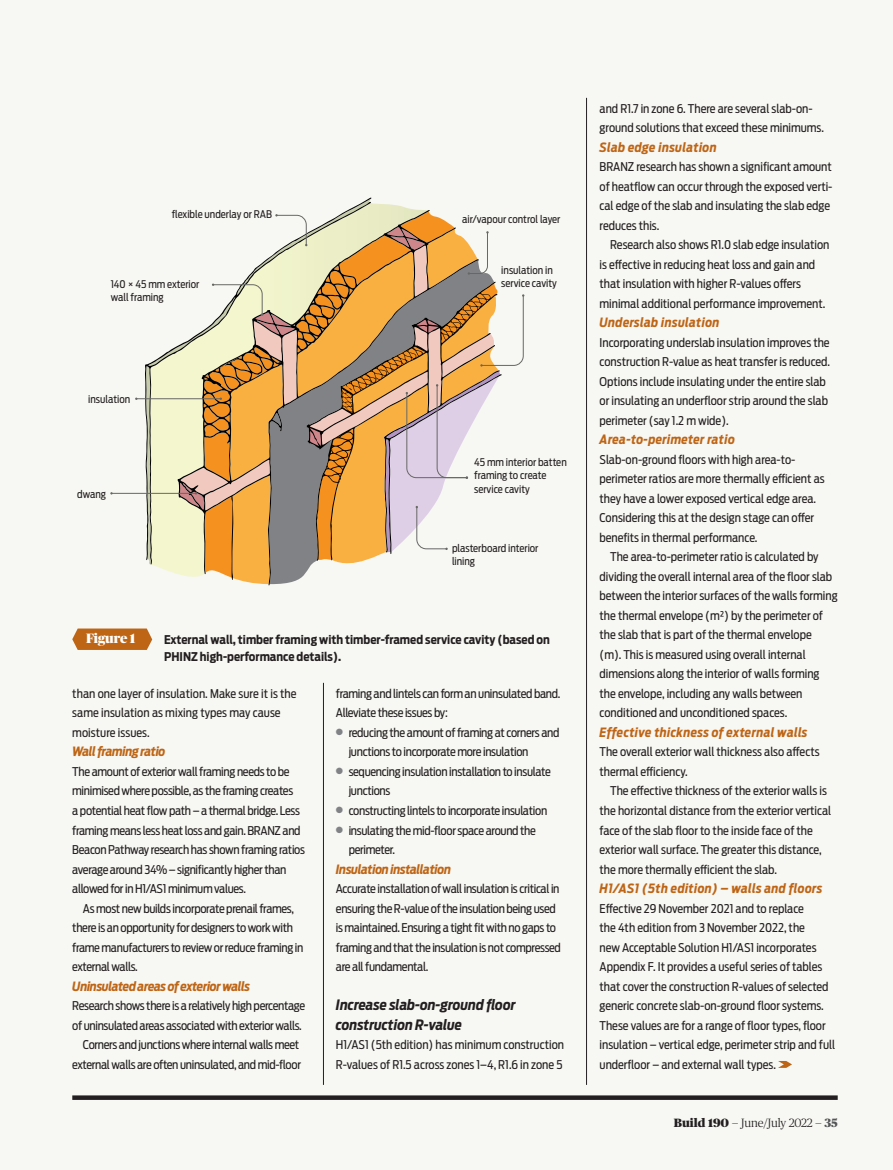
<style>
.page{position:relative;width:893px;height:1170px;background:#fff}
.page>*{position:absolute;margin:0;border:0;box-sizing:border-box;transform-origin:0 0}
.Right_stuff_-_Subhea{font:italic 700 14.25px/19.5px "Antenna Cond";color:#231f20}
.t1{font:900 13.5px "Publico Banner";color:#fff}
.Right_Stuff___Subhea{font:italic 700 12.75px "Antenna Cond";letter-spacing:.015em;color:#be6515}
.Right_Stuff___Subhea-2{font:italic 700 12.75px "Antenna Cond";letter-spacing:-.025em;color:#be6515}
.Right_Stuff___First{font:12px/19.5px "Antenna Cond";letter-spacing:-.015em;color:#231f20}
.Right_Stuff___Indent{font:12px/19.5px "Antenna Cond";color:#231f20}
.Right_Stuff___Indent-2{font:12px/19.5px "Antenna Cond";letter-spacing:-.025em;color:#231f20}
.Right_Stuff___Subhea-3{font:12px/19.5px "Antenna Cond";color:#231f20}
.Right_Stuff___Subhea-4{font:12px/19.5px "Antenna Cond";letter-spacing:-.02em;color:#231f20}
.Right_Stuff___Captio{font:700 12px/16.5px "Antenna Cond";color:#231f20}
.t2{font:300 12px "Publico Headline";color:#231f20}
.Right_Stuff___Annota{font:10.5px/13.5px "Antenna Cond";color:#231f20}
.s1{font-family:"Publico Text";font-weight:700;font-size:9px;color:#808285}
.s2{font-weight:900}
.s3{font-weight:900;color:#545557}
</style>
<div class="page">
<div style="left:0;top:0;width:893px;height:1169px;background:#f7f7f3"></div>
<hr style="left:323px;top:682px;width:1px;height:402px;background:#231f20">
<hr style="left:586px;top:98px;width:1px;height:986px;background:#231f20">
<svg style="left:72px;top:1095px;width:766px;height:4px;fill:#231f20"></svg>
<svg style="left:778px;top:1061px;width:14px;height:6px"></svg>
<svg style="left:72px;top:628px;width:80px;height:22px"></svg>
<hr style="left:136px;top:398px;width:85px;height:1px;background:#676865">
<hr style="left:111px;top:493px;width:85px;height:1px;background:#676865">
<svg style="left:146px;top:199px;width:378px;height:385px"></svg>
<p class="Right_Stuff___Annota" style="left:172px;top:208px;width:102px">flexible underlay or RAB</p>
<p class="Right_Stuff___Annota" style="left:111px;top:277px;width:90px">140 × 45 mm exterior wall framing</p>
<p class="Right_Stuff___Annota" style="left:88px;top:392px;width:44px">insulation</p>
<p class="Right_Stuff___Annota" style="left:77px;top:487px;width:30px">dwang</p>
<p class="Right_Stuff___Annota" style="left:462px;top:212px;width:100px">air/vapour control layer</p>
<p class="Right_Stuff___Annota" style="left:501px;top:263px;width:57px">insulation in service cavity</p>
<p class="Right_Stuff___Annota" style="left:474px;top:455px;width:94px">45 mm interior batten framing to create service cavity</p>
<p class="Right_Stuff___Annota" style="left:452px;top:541px;width:88px">plasterboard interior lining</p>
<p class="t1" style="left:86px;top:629px;width:51px">Figure 1</p>
<p class="Right_Stuff___Captio" style="left:164px;top:631px;width:387px">External wall, timber framing with timber-framed service cavity (based on<br>PHINZ high-performance details).</p>
<p class="Right_Stuff___Indent" style="left:72px;top:683px;width:226px">than one layer of insulation. Make sure it is the same insulation as mixing types may cause moisture issues.</p>
<p class="Right_Stuff___Subhea-2" style="left:72px;top:744px;width:95px">Wall framing ratio</p>
<p class="Right_Stuff___First" style="left:72px;top:761px;width:234px">The amount of exterior wall framing needs to be minimised where possible, as the framing creates<br>a potential heat flow path – a thermal bridge. Less framing means less heat loss and gain. BRANZ and Beacon Pathway research has shown framing ratios average around 34% – significantly higher than allowed for in H1/AS1 minimum values.</p>
<p class="Right_Stuff___Indent-2" style="left:72px;top:898px;width:233px;text-indent:11px">As most new builds incorporate prenail frames, there is an opportunity for designers to work with frame manufacturers to review or reduce framing in external walls.</p>
<p class="Right_Stuff___Subhea-2" style="left:72px;top:978px;width:179px">Uninsulated areas of exterior walls</p>
<p class="Right_Stuff___First" style="left:72px;top:995px;width:234px">Research shows there is a relatively high percentage of uninsulated areas associated with exterior walls.</p>
<p class="Right_Stuff___Indent-2" style="left:72px;top:1034px;width:230px;text-align:right">Corners and junctions where internal walls meet external walls are often uninsulated, and mid-floor</p>
<p class="Right_Stuff___Indent-2" style="left:336px;top:683px;width:226px">framing and lintels can form an uninsulated band.<br>Alleviate these issues by:</p>
<p class="Right_Stuff___First" style="left:349px;top:722px;width:212px;text-indent:-13px"><span class="s1">●</span> reducing the amount of framing at corners and junctions to incorporate more insulation</p>
<p class="Right_Stuff___First" style="left:349px;top:761px;width:204px;text-indent:-13px"><span class="s1">●</span> sequencing insulation installation to insulate junctions</p>
<p class="Right_Stuff___First" style="left:336px;top:800px;width:213px"><span class="s1">●</span> constructing lintels to incorporate insulation</p>
<p class="Right_Stuff___First" style="left:349px;top:820px;width:189px;text-indent:-13px"><span class="s1">●</span> insulating the mid-floor space around the perimeter.</p>
<p class="Right_Stuff___Subhea-2" style="left:336px;top:861px;width:117px">Insulation installation</p>
<p class="Right_Stuff___Subhea-4" style="left:336px;top:878px;width:226px">Accurate installation of wall insulation is critical in ensuring the R-value of the insulation being used is maintained. Ensuring a tight fit with no gaps to framing and that the insulation is not compressed are all fundamental.</p>
<p class="Right_stuff_-_Subhea" style="left:336px;top:995px;width:181px">Increase slab-on-ground floor construction R-value</p>
<p class="Right_Stuff___First" style="left:336px;top:1034px;width:230px">H1/AS1 (5th edition) has minimum construction<br>R-values of R1.5 across zones 1–4, R1.6 in zone 5</p>
<p class="Right_Stuff___First" style="left:600px;top:98px;width:226px">and R1.7 in zone 6. There are several slab-on&shy;ground solutions that exceed these minimums.</p>
<p class="Right_Stuff___Subhea" style="left:600px;top:139px;width:119px">Slab edge insulation</p>
<p class="Right_Stuff___First" style="left:600px;top:157px;width:234px">BRANZ research has shown a significant amount of heatflow can occur through the exposed verti&shy;cal edge of the slab and insulating the slab edge reduces this.</p>
<p class="Right_Stuff___Indent" style="left:600px;top:235px;width:231px;text-indent:11px">Research also shows R1.0 slab edge insulation is effective in reducing heat loss and gain and that insulation with higher R-values offers minimal additional performance improvement.</p>
<p class="Right_Stuff___Subhea" style="left:600px;top:315px;width:121px">Underslab insulation</p>
<p class="Right_Stuff___Subhea-3" style="left:600px;top:332px;width:232px">Incorporating underslab insulation improves the construction R-value as heat transfer is reduced.<br>Options include insulating under the entire slab or insulating an underfloor strip around the slab perimeter (say 1.2 m wide).</p>
<p class="Right_Stuff___Subhea" style="left:600px;top:432px;width:137px">Area-to-perimeter ratio</p>
<p class="Right_Stuff___First" style="left:600px;top:449px;width:227px">Slab-on-ground floors with high area-to&shy;perimeter ratios are more thermally efficient as they have a lower exposed vertical edge area.<br>Considering this at the design stage can offer benefits in thermal performance.</p>
<p class="Right_Stuff___Indent" style="left:600px;top:547px;width:240px;text-indent:11px">The area-to-perimeter ratio is calculated by dividing the overall internal area of the floor slab between the interior surfaces of the walls forming the thermal envelope (m²) by the perimeter of the slab that is part of the thermal envelope<br>(m). This is measured using overall internal dimensions along the interior of walls forming the envelope, including any walls between conditioned and unconditioned spaces.</p>
<p class="Right_Stuff___Subhea" style="left:600px;top:724px;width:210px">Effective thickness of external walls</p>
<p class="Right_Stuff___First" style="left:600px;top:742px;width:222px">The overall exterior wall thickness also affects thermal efficiency.</p>
<p class="Right_Stuff___Indent" style="left:600px;top:781px;width:233px;text-indent:11px">The effective thickness of the exterior walls is the horizontal distance from the exterior vertical face of the slab floor to the inside face of the exterior wall surface. The greater this distance, the more thermally efficient the slab.</p>
<p class="Right_Stuff___Subhea" style="left:600px;top:880px;width:224px">H1/AS1 (5th edition) – walls and floors</p>
<p class="Right_Stuff___First" style="left:600px;top:898px;width:237px">Effective 29 November 2021 and to replace<br>the 4th edition from 3 November 2022, the<br>new Acceptable Solution H1/AS1 incorporates Appendix F. It provides a useful series of tables that cover the construction R-values of selected generic concrete slab-on-ground floor systems.<br>These values are for a range of floor types, floor insulation – vertical edge, perimeter strip and full underfloor – and external wall types.</p>
<p class="t2" style="left:674px;top:1114px;width:165px"><span class="s2">Build 190</span> — June/July 2022 — <span class="s3">35</span></p>
</div>
